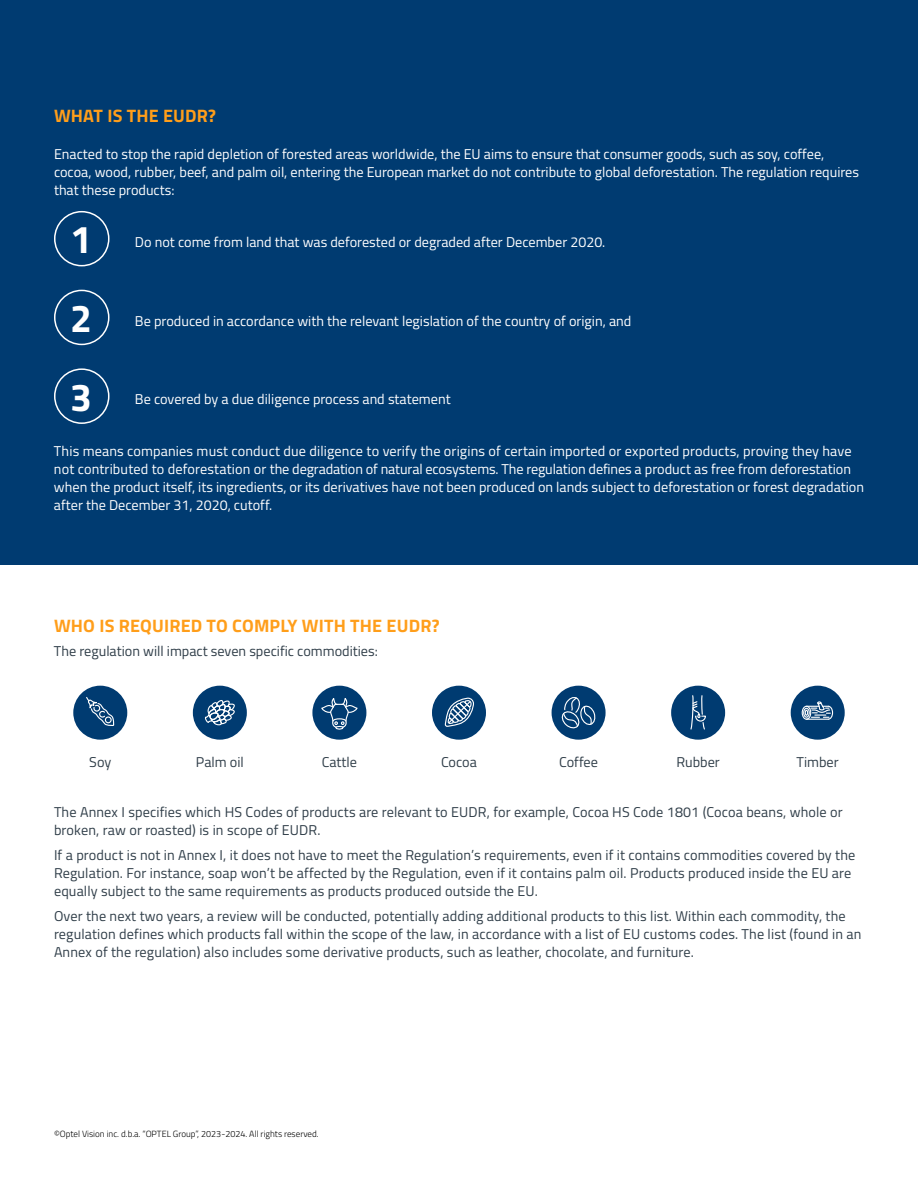
<style>
.page{position:relative;width:918px;height:1188px;background:#fff}
.page>*{position:absolute;margin:0;border:0;box-sizing:border-box;transform-origin:0 0}
.t1{font:700 39px "Titillium";color:#fff}
.t2{font:700 18px "Titillium";letter-spacing:.01em;color:#ff9e1a}
.t3{font:14.25px/18px "Titillium";letter-spacing:.01em;color:#303e49}
.t4{font:14.25px/18px "Titillium";color:#fff}
.t5{font:300 9px "Titillium";color:#000}
</style>
<div class="page">
<div style="left:0;top:0;width:918px;height:564px;background:#003b71"></div>
<div style="left:54px;top:211px;width:56px;height:55px;border:2px solid #fff;border-radius:50%"></div>
<div style="left:54px;top:290px;width:56px;height:55px;border:2px solid #fff;border-radius:50%"></div>
<div style="left:54px;top:368px;width:56px;height:56px;border:2px solid #fff;border-radius:50%"></div>
<div style="left:73px;top:686px;width:54px;height:54px;background:#003b71;border-radius:50%"></div>
<svg style="left:86px;top:697px;width:29px;height:29px"></svg>
<div style="left:193px;top:686px;width:54px;height:54px;background:#003b71;border-radius:50%"></div>
<svg style="left:205px;top:700px;width:30px;height:26px"></svg>
<div style="left:312px;top:686px;width:54px;height:54px;background:#003b71;border-radius:50%"></div>
<svg style="left:321px;top:699px;width:37px;height:31px"></svg>
<div style="left:432px;top:686px;width:54px;height:54px;background:#003b71;border-radius:50%"></div>
<svg style="left:444px;top:697px;width:30px;height:30px"></svg>
<div style="left:552px;top:686px;width:54px;height:54px;background:#003b71;border-radius:50%"></div>
<svg style="left:561px;top:697px;width:35px;height:32px"></svg>
<div style="left:671px;top:686px;width:54px;height:54px;background:#003b71;border-radius:50%"></div>
<svg style="left:690px;top:695px;width:16px;height:35px"></svg>
<div style="left:791px;top:686px;width:54px;height:54px;background:#003b71;border-radius:50%"></div>
<div style="left:802px;top:706px;width:9px;height:14px;border:1px solid #fff;border-radius:50%"></div>
<div style="left:803px;top:708px;width:7px;height:10px;border:1px solid #fff;border-radius:50%"></div>
<svg style="left:805px;top:701px;width:29px;height:19px"></svg>
<p class="t2" style="left:54px;top:101px;width:164px">WHAT IS THE EUDR?</p>
<p class="t4" style="left:54px;top:145px;width:807px">Enacted to stop the rapid depletion of forested areas worldwide, the EU aims to ensure that consumer goods, such as soy, coffee, cocoa, wood, rubber, beef, and palm oil, entering the European market do not contribute to global deforestation. The regulation requires that these products:</p>
<h1 class="t1" style="left:70px;top:210px;width:23px">1</h1>
<p class="t4" style="left:135px;top:232px;width:472px">Do not come from land that was deforested or degraded after December 2020.</p>
<h1 class="t1" style="left:70px;top:289px;width:23px">2</h1>
<p class="t4" style="left:135px;top:311px;width:498px">Be produced in accordance with the relevant legislation of the country of origin, and</p>
<h1 class="t1" style="left:70px;top:367px;width:23px">3</h1>
<p class="t4" style="left:135px;top:390px;width:317px">Be covered by a due diligence process and statement</p>
<p class="t4" style="left:54px;top:442px;width:812px">This means companies must conduct due diligence to verify the origins of certain imported or exported products, proving they have not contributed to deforestation or the degradation of natural ecosystems. The regulation defines a product as free from deforestation when the product itself, its ingredients, or its derivatives have not been produced on lands subject to deforestation or forest degradation after the December 31, 2020, cutoff.</p>
<p class="t2" style="left:54px;top:612px;width:387px">WHO IS REQUIRED TO COMPLY WITH THE EUDR?</p>
<p class="t3" style="left:54px;top:641px;width:325px">The regulation will impact seven specific commodities:</p>
<p class="t3" style="left:89px;top:753px;width:23px">Soy</p>
<p class="t3" style="left:196px;top:753px;width:49px">Palm oil</p>
<p class="t3" style="left:322px;top:753px;width:37px">Cattle</p>
<p class="t3" style="left:441px;top:753px;width:37px">Cocoa</p>
<p class="t3" style="left:559px;top:753px;width:40px">Coffee</p>
<p class="t3" style="left:676px;top:753px;width:45px">Rubber</p>
<p class="t3" style="left:797px;top:753px;width:44px">Timber</p>
<p class="t3" style="left:54px;top:803px;width:790px">The Annex I specifies which HS Codes of products are relevant to EUDR, for example, Cocoa HS Code 1801 (Cocoa beans, whole or broken, raw or roasted) is in scope of EUDR.</p>
<p class="t3" style="left:54px;top:845px;width:803px">If a product is not in Annex I, it does not have to meet the Regulation’s requirements, even if it contains commodities covered by the<br>Regulation. For instance, soap won’t be affected by the Regulation, even if it contains palm oil. Products produced inside the EU are equally subject to the same requirements as products produced outside the EU.</p>
<p class="t3" style="left:54px;top:906px;width:809px">Over the next two years, a review will be conducted, potentially adding additional products to this list. Within each commodity, the regulation defines which products fall within the scope of the law, in accordance with a list of EU customs codes. The list (found in an<br>Annex of the regulation) also includes some derivative products, such as leather, chocolate, and furniture.</p>
<p class="t5" style="left:54px;top:1128px;width:266px">©Optel Vision inc. d.b.a. “OPTEL Group”, 2023-2024. All rights reserved.</p>
</div>
